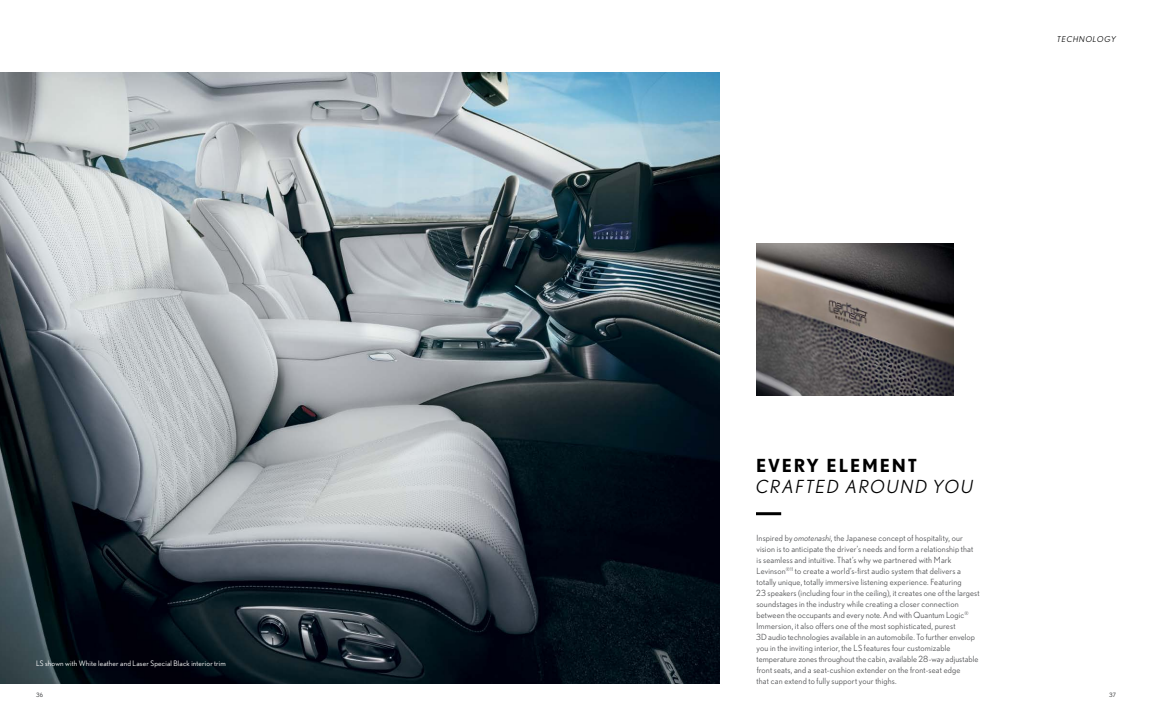
<style>
.page{position:relative;width:1152px;height:720px;background:#fff}
.page>*{position:absolute;margin:0;border:0;box-sizing:border-box;transform-origin:0 0}
.t1{font:italic 18px "Nobel";letter-spacing:.1em;color:#000}
.t2{font:700 18px "Nobel";letter-spacing:.1em;color:#000}
.t3{font:8.5px/11px "Nobel";letter-spacing:.015em;color:#58595b}
.t4{font:italic 8px "Nobel";letter-spacing:.1em;color:#000}
.t5{font:7.5px "Nobel";letter-spacing:.025em;color:#fff}
.t6{font:6px "Nobel";color:#58595b}
.s1{font-style:italic}
</style>
<div class="page">
<img style="left:756px;top:243px;width:198px;height:153px">
<img style="left:0;top:72px;width:720px;height:612px">
<hr style="left:756px;top:512px;width:25px;height:3px;background:#000">
<p class="t5" style="left:36px;top:659px;width:191px">LS shown with White leather and Laser Special Black interior trim</p>
<p class="t4" style="left:1057px;top:34px;width:60px">TECHNOLOGY</p>
<h1 class="t2" style="left:756px;top:454px;width:163px">EVERY ELEMENT</h1>
<h1 class="t1" style="left:756px;top:475px;width:219px">CRAFTED AROUND YOU</h1>
<p class="t3" style="left:756px;top:532px;width:225px">Inspired by <span class="s1">omotenashi</span>, the Japanese concept of hospitality, our vision is to anticipate the driver’s needs and form a relationship that is seamless and intuitive. That’s why we partnered with Mark Levinson<sup>®11</sup> to create a world’s-first audio system that delivers a totally unique, totally immersive listening experience. Featuring<br>23 speakers (including four in the ceiling), it creates one of the largest soundstages in the industry while creating a closer connection between the occupants and every note. And with Quantum Logic<sup>® </sup>Immersion, it also offers one of the most sophisticated, purest<br>3D audio technologies available in an automobile. To further envelop you in the inviting interior, the LS features four customizable temperature zones throughout the cabin, available 28-way adjustable front seats, and a seat-cushion extender on the front-seat edge<br>that can extend to fully support your thighs.</p>
<p class="t6" style="left:36px;top:692px;width:9px">36</p>
<p class="t6" style="left:1109px;top:692px;width:8px">37</p>
</div>
